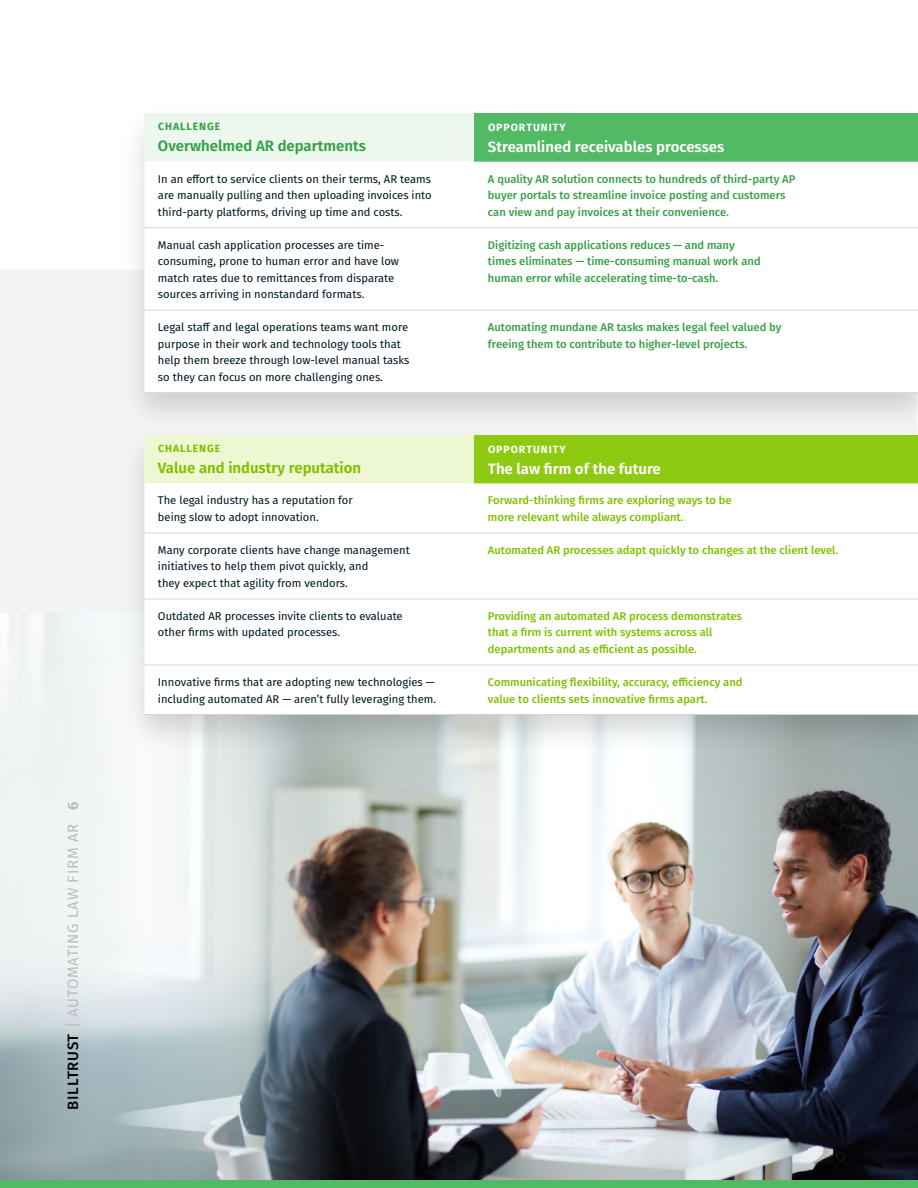
<style>
.page{position:relative;width:918px;height:1188px;background:#fff}
.page>*{position:absolute;margin:0;border:0;box-sizing:border-box;transform-origin:0 0}
.t1{font:600 15px "Fira Sans";color:#fff}
.t2{font:15px "Fira Sans";letter-spacing:.05em;color:#bbbdc0}
.t3{font:600 15px "Fira Sans";color:#7fbf00}
.t4{font:600 15px "Fira Sans";color:#37a046}
.t5{font:11.25px/16.5px "Fira Sans";color:#001721}
.t6{font:500 11.25px/16.5px "Fira Sans";color:#37a046}
.t7{font:500 11.25px/16.5px "Fira Sans";color:#7fbf00}
.t8{font:700 10.5px "Fira Sans";letter-spacing:.09em;color:#fff}
.t9{font:700 10.5px "Fira Sans";letter-spacing:.09em;color:#37a046}
.t10{font:700 10.5px "Fira Sans";letter-spacing:.09em;color:#7fbf00}
.s1{font-weight:500;color:#000}
.s2{font-weight:700}
</style>
<div class="page">
<div style="left:1px;top:270px;width:916px;height:756px;background:#f4f4f4"></div>
<img style="left:0;top:613px;width:918px;height:567px">
<div style="left:119px;top:103px;width:799px;height:331px;background:#000;opacity:.15"></div>
<div style="left:144px;top:113px;width:330px;height:49px;background:#ecf8ee"></div>
<div style="left:474px;top:113px;width:444px;height:49px;background:#52b964"></div>
<div style="left:144px;top:162px;width:774px;height:230px;background:#fff"></div>
<hr style="left:144px;top:227px;width:330px;height:1px;background:#d2d5d7">
<hr style="left:474px;top:227px;width:444px;height:1px;background:#d2d5d7">
<hr style="left:144px;top:310px;width:330px;height:1px;background:#d2d5d7">
<hr style="left:474px;top:310px;width:444px;height:1px;background:#d2d5d7">
<hr style="left:144px;top:392px;width:330px;height:1px;background:#d2d5d7">
<hr style="left:474px;top:392px;width:444px;height:1px;background:#d2d5d7">
<div style="left:119px;top:424px;width:799px;height:331px;background:#000;opacity:.15"></div>
<div style="left:144px;top:435px;width:330px;height:48px;background:#edf8d2"></div>
<div style="left:474px;top:435px;width:444px;height:48px;background:#8dca11"></div>
<div style="left:144px;top:483px;width:774px;height:231px;background:#fff"></div>
<hr style="left:144px;top:533px;width:330px;height:1px;background:#d2d5d7">
<hr style="left:474px;top:533px;width:444px;height:1px;background:#d2d5d7">
<hr style="left:144px;top:599px;width:330px;height:1px;background:#d2d5d7">
<hr style="left:474px;top:599px;width:444px;height:1px;background:#d2d5d7">
<hr style="left:144px;top:665px;width:330px;height:1px;background:#d2d5d7">
<hr style="left:474px;top:665px;width:444px;height:1px;background:#d2d5d7">
<hr style="left:144px;top:714px;width:330px;height:1px;background:#d2d5d7">
<hr style="left:474px;top:714px;width:444px;height:1px;background:#d2d5d7">
<div style="left:0;top:1180px;width:918px;height:8px;background:#52b964"></div>
<h1 class="t2" style="left:61px;top:1110px;width:310px;rotate:-90deg"><span class="s1">BILLTRUST</span> | AUTOMATING LAW FIRM AR <span class="s2">6</span></h1>
<p class="t9" style="left:158px;top:118px;width:64px">CHALLENGE</p>
<h1 class="t4" style="left:158px;top:134px;width:209px">Overwhelmed AR departments</h1>
<p class="t8" style="left:488px;top:118px;width:79px">OPPORTUNITY</p>
<h1 class="t1" style="left:488px;top:134px;width:238px">Streamlined receivables processes</h1>
<p class="t5" style="left:158px;top:170px;width:275px;text-align:justify">In an effort to service clients on their terms, AR teams are manually pulling and then uploading invoices into third-party platforms, driving up time and costs.</p>
<p class="t6" style="left:488px;top:170px;width:309px">A quality AR solution connects to hundreds of third-party AP buyer portals to streamline invoice posting and customers can view and pay invoices at their convenience.</p>
<p class="t5" style="left:158px;top:236px;width:243px">Manual cash application processes are time&shy;consuming, prone to human error and have low match rates due to remittances from disparate sources arriving in nonstandard formats.</p>
<p class="t6" style="left:488px;top:236px;width:274px">Digitizing cash applications reduces — and many times eliminates — time-consuming manual work and human error while accelerating time-to-cash.</p>
<p class="t5" style="left:158px;top:319px;width:253px">Legal staff and legal operations teams want more purpose in their work and technology tools that help them breeze through low-level manual tasks so they can focus on more challenging ones.</p>
<p class="t6" style="left:488px;top:319px;width:295px">Automating mundane AR tasks makes legal feel valued by freeing them to contribute to higher-level projects.</p>
<p class="t10" style="left:158px;top:439px;width:64px">CHALLENGE</p>
<h1 class="t3" style="left:158px;top:455px;width:205px">Value and industry reputation</h1>
<p class="t8" style="left:488px;top:440px;width:79px">OPPORTUNITY</p>
<h1 class="t1" style="left:488px;top:456px;width:174px">The law firm of the future</h1>
<p class="t5" style="left:158px;top:492px;width:196px">The legal industry has a reputation for being slow to adopt innovation.</p>
<p class="t7" style="left:488px;top:492px;width:245px">Forward-thinking firms are exploring ways to be more relevant while always compliant.</p>
<p class="t5" style="left:158px;top:541px;width:253px">Many corporate clients have change management initiatives to help them pivot quickly, and<br>they expect that agility from vendors.</p>
<p class="t7" style="left:488px;top:541px;width:352px">Automated AR processes adapt quickly to changes at the client level.</p>
<p class="t5" style="left:158px;top:608px;width:246px">Outdated AR processes invite clients to evaluate other firms with updated processes.</p>
<p class="t7" style="left:488px;top:607px;width:255px">Providing an automated AR process demonstrates that a firm is current with systems across all departments and as efficient as possible.</p>
<p class="t5" style="left:158px;top:674px;width:280px">Innovative firms that are adopting new technologies — including automated AR — aren’t fully leveraging them.</p>
<p class="t7" style="left:488px;top:673px;width:256px">Communicating flexibility, accuracy, efficiency and value to clients sets innovative firms apart.</p>
</div>
